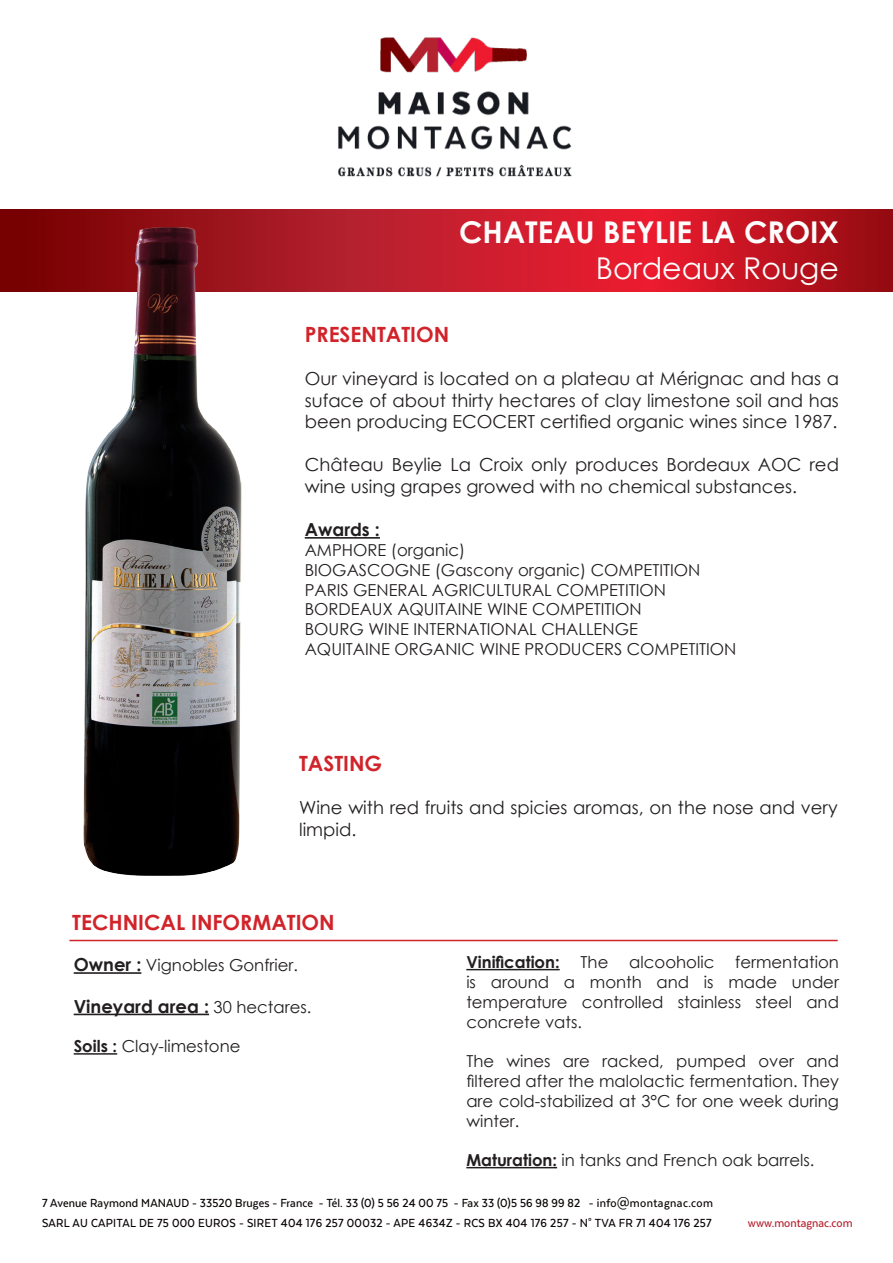
<style>
.page{position:relative;width:893px;height:1263px;background:#fff}
.page>*{position:absolute;margin:0;border:0;box-sizing:border-box;transform-origin:0 0}
.t1{font:700 30px "Century Gothic";color:#fdfdfd}
.t2{font:30px "Century Gothic";color:#fdfdfd}
.t3{font:700 21px "Century Gothic";color:#d1232a}
.t4{font:18px/21.6px "Century Gothic";color:#231f20}
.t5{font:700 18px "Century Gothic";color:#231f20}
.t6{font:16.5px/19.8px "Century Gothic";color:#231f20;text-align:justify}
.t7{font:700 16.5px "Century Gothic";color:#231f20}
.t8{font:500 13.5px "Texta Narrow";letter-spacing:.02em;color:#080302}
.t9{font:500 13.5px "Texta Narrow";color:#b4212f}
.s1{font-weight:700;font-size:18px}
.s2{font-weight:400;font-size:16.5px}
.s3{font-weight:700}
</style>
<div class="page">
<hr style="left:305px;top:537px;width:75px;height:2px;background:#231f20">
<hr style="left:74px;top:972px;width:67px;height:2px;background:#231f20">
<hr style="left:74px;top:1014px;width:135px;height:1px;background:#231f20">
<hr style="left:74px;top:1053px;width:43px;height:2px;background:#231f20">
<hr style="left:466px;top:969px;width:94px;height:1px;background:#231f20">
<hr style="left:466px;top:1167px;width:91px;height:1px;background:#231f20">
<hr style="left:69px;top:940px;width:769px;height:1px;background:#d1232a">
<svg style="left:0;top:209px;width:893px;height:82px;background:#be1724"></svg>
<img style="left:338px;top:37px;width:234px;height:140px">
<img style="left:42px;top:221px;width:233px;height:655px">
<p class="t1" style="left:459px;top:210px;width:381px">CHATEAU BEYLIE LA CROIX</p>
<p class="t2" style="left:596px;top:248px;width:245px">Bordeaux Rouge</p>
<p class="t3" style="left:305px;top:318px;width:146px">PRESENTATION</p>
<p class="t4" style="left:305px;top:367px;width:536px;text-align:justify">Our vineyard is located on a plateau at Mérignac and has a suface of about thirty hectares of clay limestone soil and has been producing ECOCERT certified organic wines since 1987.</p>
<p class="t4" style="left:305px;top:454px;width:536px">Château Beylie La Croix only produces Bordeaux AOC red wine using grapes growed with no chemical substances.</p>
<p class="t5" style="left:305px;top:516px;width:77px">Awards :</p>
<p class="t6" style="left:305px;top:540px;width:162px">AMPHORE (organic)</p>
<p class="t6" style="left:305px;top:560px;width:397px">BIOGASCOGNE (Gascony organic) COMPETITION</p>
<p class="t6" style="left:305px;top:579px;width:363px">PARIS GENERAL AGRICULTURAL COMPETITION</p>
<p class="t6" style="left:305px;top:599px;width:339px">BORDEAUX AQUITAINE WINE COMPETITION</p>
<p class="t6" style="left:305px;top:619px;width:335px">BOURG WINE INTERNATIONAL CHALLENGE</p>
<p class="t6" style="left:305px;top:639px;width:433px">AQUITAINE ORGANIC WINE PRODUCERS COMPETITION</p>
<p class="t3" style="left:299px;top:748px;width:85px">TASTING</p>
<p class="t4" style="left:299px;top:797px;width:540px">Wine with red fruits and spicies aromas, on the nose and very limpid.</p>
<p class="t3" style="left:72px;top:906px;width:264px">TECHNICAL INFORMATION</p>
<p class="t6" style="left:74px;top:955px;width:226px"><span class="s1">Owner :</span> Vignobles Gonfrier.</p>
<p class="t5" style="left:74px;top:992px;width:239px">Vineyard area : <span class="s2">30 hectares.</span></p>
<p class="t6" style="left:74px;top:1036px;width:168px"><span class="s3">Soils :</span> Clay-limestone</p>
<p class="t7" style="left:466px;top:949px;width:95px">Vinification:</p>
<p class="t6" style="left:581px;top:952px;width:29px">The</p>
<p class="t6" style="left:629px;top:952px;width:87px">alcooholic</p>
<p class="t6" style="left:466px;top:952px;width:374px;text-indent:269px">fermentation is around a month and is made under temperature controlled stainless steel and concrete vats.</p>
<p class="t6" style="left:466px;top:1051px;width:374px">The wines are racked, pumped over and filtered after the malolactic fermentation. They are cold-stabilized at 3°C for one week during winter.</p>
<p class="t6" style="left:466px;top:1150px;width:350px"><span class="s3">Maturation:</span> in tanks and French oak barrels.</p>
<p class="t8" style="left:42px;top:1196px;width:672px">7 Avenue Raymond MANAUD - 33520 Bruges - France - Tél. 33 (0) 5 56 24 00 75 - Fax 33 (0)5 56 98 99 82 - info@montagnac.com</p>
<p class="t8" style="left:42px;top:1216px;width:671px">SARL AU CAPITAL DE 75 000 EUROS - SIRET 404 176 257 00032 - APE 4634Z - RCS BX 404 176 257 - N° TVA FR 71 404 176 257</p>
<p class="t9" style="left:748px;top:1216px;width:106px">www.montagnac.com</p>
</div>
